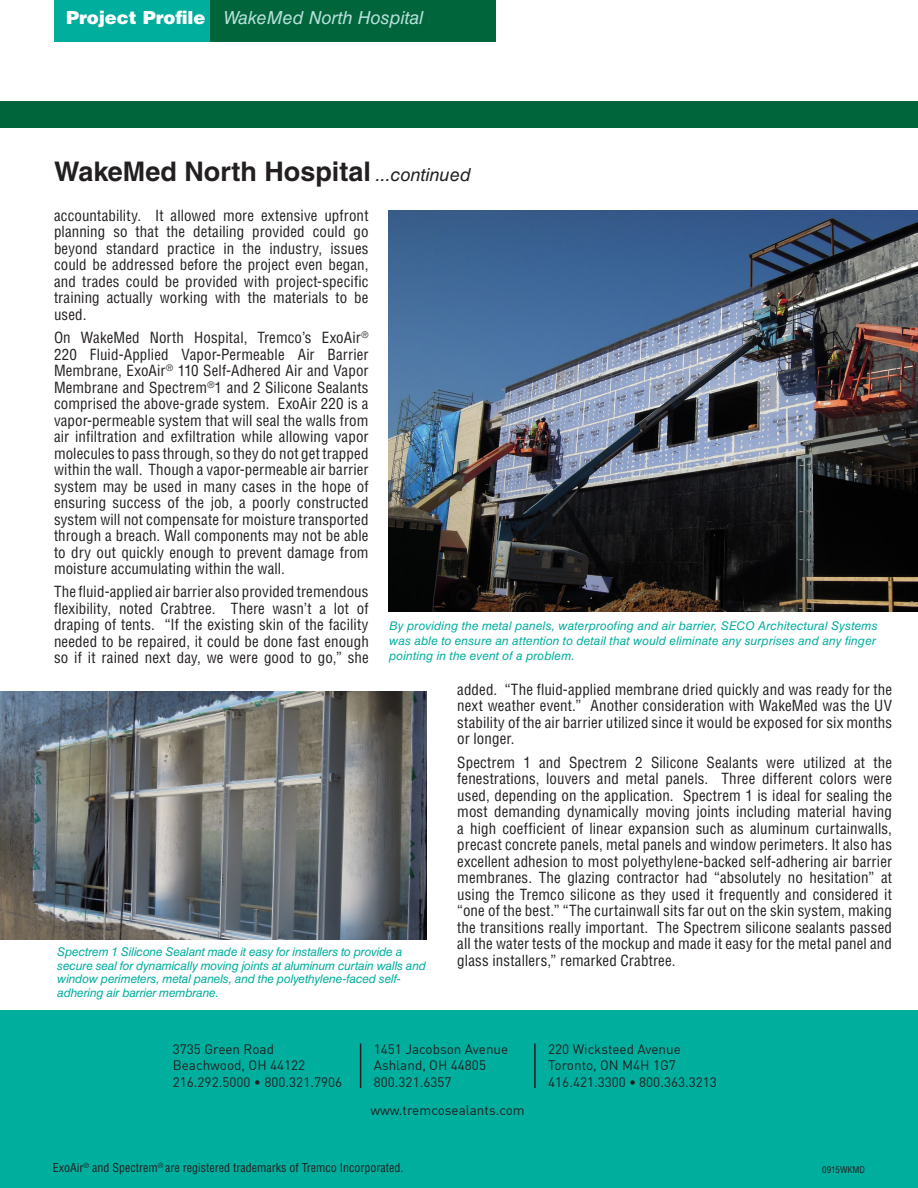
<style>
.page{position:relative;width:918px;height:1188px;background:#fff}
.page>*{position:absolute;margin:0;border:0;box-sizing:border-box;transform-origin:0 0}
.t1{font:700 27px "Helvetica LT Std";color:#231f20}
.t2{font:italic 18px "Helvetica LT Std";color:#b8e1dd}
.body{font:condensed 15px/16.5px "Helvetica LT Std";letter-spacing:.01em;color:#231f20;text-align:justify}
.t3{font:13.5px "DIN";color:#231f20}
.t4{font:italic 12px/13.5px "Helvetica LT Std";letter-spacing:-.01em;color:#00ae9e}
.t5{font:italic 12px/15px "Helvetica LT Std";letter-spacing:.01em;color:#00ae9e}
.t6{font:condensed 12px "Helvetica LT Std";color:#231f20}
.t7{font:condensed 9px "Helvetica LT Std";letter-spacing:-.005em;color:#231f20}
.s1{font-weight:900;font-style:normal;color:#fff}
.s2{font-weight:400;font-style:italic;font-size:18px}
</style>
<div class="page">
<div style="left:0;top:101px;width:918px;height:27px;background:#00653a"></div>
<div style="left:0;top:1011px;width:918px;height:177px;background:#00ae9e"></div>
<hr style="left:360px;top:1043px;width:1px;height:45px;background:#231f20">
<hr style="left:534px;top:1043px;width:2px;height:45px;background:#231f20">
<div style="left:54px;top:0;width:162px;height:41px;background:#00ae9e"></div>
<div style="left:210px;top:0;width:286px;height:41px;background:#00653a"></div>
<img style="left:389px;top:211px;width:529px;height:400px">
<img style="left:0;top:691px;width:426px;height:249px">
<p class="t2" style="left:66px;top:8px;width:359px"><span class="s1">Project Profile</span> WakeMed North Hospital</p>
<p class="t1" style="left:54px;top:155px;width:419px">WakeMed North Hospital <span class="s2">...continued</span></p>
<p class="body" style="left:54px;top:207px;width:316px">accountability. It allowed more extensive upfront planning so that the detailing provided could go beyond standard practice in the industry, issues could be addressed before the project even began, and trades could be provided with project-specific training actually working with the materials to be used.</p>
<p class="body" style="left:54px;top:329px;width:316px">On WakeMed North Hospital, Tremco’s ExoAir<sup>® </sup>220 Fluid-Applied Vapor-Permeable Air Barrier Membrane, ExoAir<sup>®</sup> 110 Self-Adhered Air and Vapor Membrane and Spectrem<sup>®</sup>1 and 2 Silicone Sealants comprised the above-grade system. ExoAir 220 is a vapor-permeable system that will seal the walls from air infiltration and exfiltration while allowing vapor molecules to pass through, so they do not get trapped within the wall. Though a vapor-permeable air barrier system may be used in many cases in the hope of ensuring success of the job, a poorly constructed system will not compensate for moisture transported through a breach. Wall components may not be able to dry out quickly enough to prevent damage from moisture accumulating within the wall.</p>
<p class="body" style="left:54px;top:583px;width:316px">The fluid-applied air barrier also provided tremendous flexibility, noted Crabtree. There wasn’t a lot of draping of tents. “If the existing skin of the facility needed to be repaired, it could be done fast enough so if it rained next day, we were good to go,” she</p>
<p class="t5" style="left:389px;top:618px;width:490px">By providing the metal panels, waterproofing and air barrier, SECO Architectural Systems was able to ensure an attention to detail that would eliminate any surprises and any finger pointing in the event of a problem.</p>
<p class="t4" style="left:57px;top:945px;width:370px">Spectrem 1 Silicone Sealant made it easy for installers to provide a secure seal for dynamically moving joints at aluminum curtain walls and window perimeters, metal panels, and the polyethylene-faced self&shy;adhering air barrier membrane.</p>
<p class="body" style="left:457px;top:681px;width:436px">added. “The fluid-applied membrane dried quickly and was ready for the next weather event.” Another consideration with WakeMed was the UV stability of the air barrier utilized since it would be exposed for six months or longer.</p>
<p class="body" style="left:457px;top:754px;width:436px">Spectrem 1 and Spectrem 2 Silicone Sealants were utilized at the fenestrations, louvers and metal panels. Three different colors were used, depending on the application. Spectrem 1 is ideal for sealing the most demanding dynamically moving joints including material having a high coefficient of linear expansion such as aluminum curtainwalls, precast concrete panels, metal panels and window perimeters. It also has excellent adhesion to most polyethylene-backed self-adhering air barrier membranes. The glazing contractor had “absolutely no hesitation” at using the Tremco silicone as they used it frequently and considered it “one of the best.” “The curtainwall sits far out on the skin system, making the transitions really important. The Spectrem silicone sealants passed all the water tests of the mockup and made it easy for the metal panel and glass installers,” remarked Crabtree.</p>
<p class="t3" style="left:173px;top:1040px;width:103px">3735 Green Road</p>
<p class="t3" style="left:173px;top:1057px;width:134px">Beachwood, OH 44122</p>
<p class="t3" style="left:173px;top:1073px;width:171px">216.292.5000 • 800.321.7906</p>
<p class="t3" style="left:374px;top:1040px;width:136px">1451 Jacobson Avenue</p>
<p class="t3" style="left:374px;top:1057px;width:114px">Ashland, OH 44805</p>
<p class="t3" style="left:374px;top:1073px;width:79px">800.321.6357</p>
<p class="t3" style="left:370px;top:1102px;width:156px">www.tremcosealants.com</p>
<p class="t3" style="left:548px;top:1040px;width:134px">220 Wicksteed Avenue</p>
<p class="t3" style="left:548px;top:1057px;width:129px">Toronto, ON M4H 1G7</p>
<p class="t3" style="left:548px;top:1073px;width:170px">416.421.3300 • 800.363.3213</p>
<p class="t6" style="left:53px;top:1160px;width:352px">ExoAir<sup>®</sup> and Spectrem<sup>®</sup> are registered trademarks of Tremco Incorporated.</p>
<p class="t7" style="left:822px;top:1164px;width:44px">0915WKMD</p>
</div>
